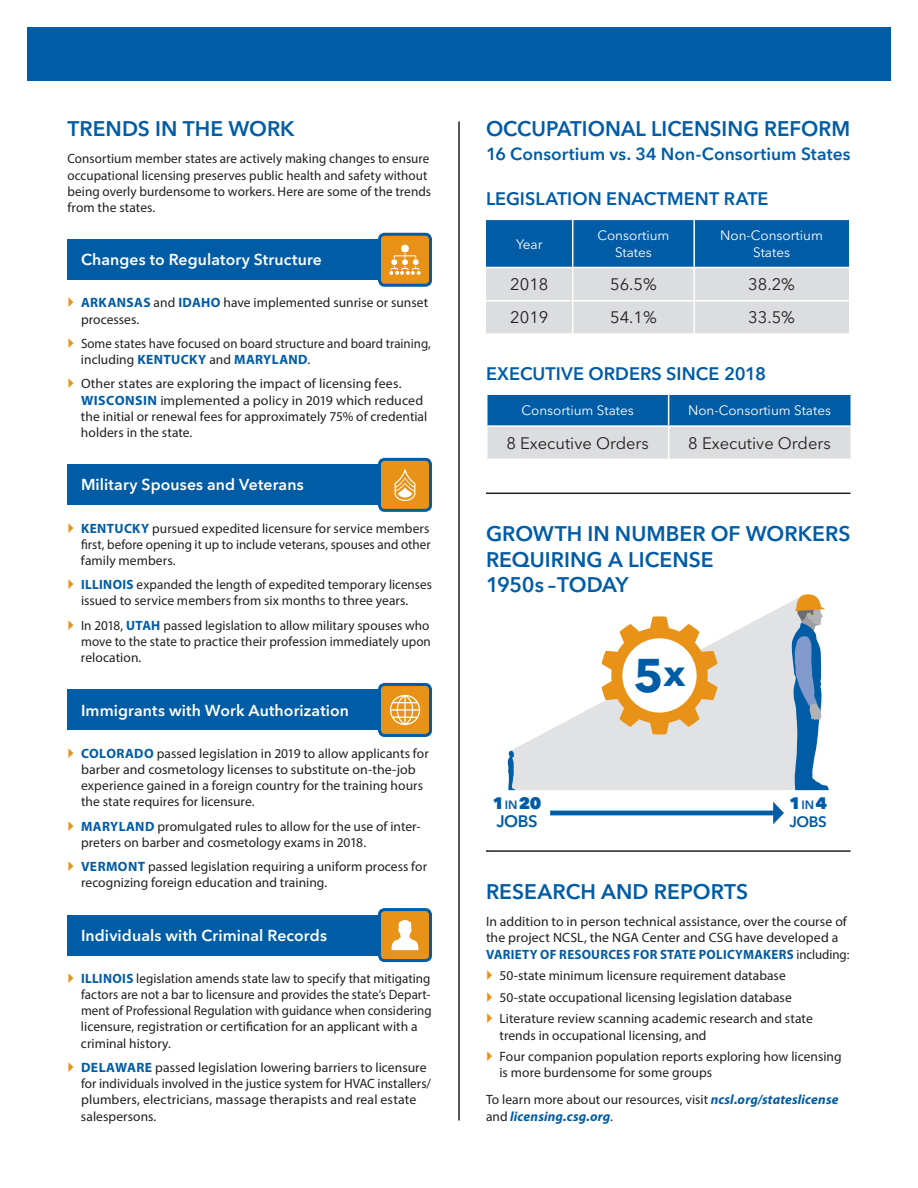
<style>
.page{position:relative;width:918px;height:1188px;background:#fff}
.page>*{position:absolute;margin:0;border:0;box-sizing:border-box;transform-origin:0 0}
.t1{font:700 46.8px "Avenir Next LT Pro";color:#015ca6}
.t2{font:600 21px/25.2px "Avenir Next LT Pro";color:#015ca6}
.t3{font:600 18px "Avenir Next LT Pro";letter-spacing:.005em;color:#015ca6}
.t4{font:600 17.4px "Avenir Next LT Pro";letter-spacing:.005em;color:#015ca6}
.t5{font:16.5px "Avenir Next LT Pro";color:#231f20}
.t6{font:600 16.5px/18px "Avenir Next LT Pro";color:#015ca6}
.t7{font:800 16.5px "Avenir Next LT Pro";color:#015ca6}
.t8{font:600 15.75px "Avenir Next LT Pro";letter-spacing:.01em;color:#fff}
.t9{font:600 15px "Avenir Next LT Pro";color:#015ca6}
.t10{font:13.5px/16.2px "Myriad Pro";letter-spacing:.005em;color:#231f20}
.t11{font:13.5px/16.2px "Myriad Pro";letter-spacing:.005em;color:#231f20;scale:.96 1}
.t12{font:13.5px/16.2px "Avenir Next LT Pro";color:#fff;text-align:center}
.t13{font:italic 700 13.5px "Myriad Pro";letter-spacing:.01em;color:#015ca6}
.s1{font-weight:700;color:#015ca6}
.s2{font-size:37.05px}
.s3{font-weight:800}
.s4{font-size:12px}
.s5{font-weight:600;font-size:12px}
.s6{font-weight:700;font-style:italic;color:#015ca6}
.s7{font-weight:400;font-style:normal;color:#231f20}
</style>
<div class="page">
<svg style="left:510px;top:602px;width:281px;height:188px;fill:#e1e2e4"></svg>
<svg style="left:486px;top:220px;width:363px;height:113px;background:#7fa6c7"></svg>
<hr style="left:486px;top:300px;width:87px;height:2px;background:#fff">
<hr style="left:573px;top:300px;width:121px;height:2px;background:#fff">
<hr style="left:694px;top:300px;width:155px;height:2px;background:#fff">
<hr style="left:486px;top:267px;width:87px;height:1px;background:#fff">
<hr style="left:573px;top:267px;width:121px;height:1px;background:#fff">
<hr style="left:694px;top:267px;width:155px;height:1px;background:#fff">
<hr style="left:572px;top:220px;width:1px;height:47px;background:#fff">
<hr style="left:693px;top:220px;width:2px;height:47px;background:#fff">
<hr style="left:572px;top:268px;width:1px;height:32px;background:#fff">
<hr style="left:693px;top:268px;width:2px;height:32px;background:#fff">
<hr style="left:572px;top:302px;width:1px;height:31px;background:#fff">
<hr style="left:693px;top:302px;width:2px;height:31px;background:#fff">
<svg style="left:488px;top:395px;width:362px;height:64px;background:#729ec3"></svg>
<hr style="left:486px;top:425px;width:183px;height:2px;background:#fff">
<hr style="left:669px;top:425px;width:181px;height:2px;background:#fff">
<hr style="left:668px;top:395px;width:1px;height:30px;background:#fff">
<hr style="left:668px;top:427px;width:1px;height:32px;background:#fff">
<div style="left:68px;top:690px;width:364px;height:40px;background:#015ca6"></div>
<div style="left:68px;top:915px;width:364px;height:40px;background:#015ca6"></div>
<div style="left:68px;top:465px;width:364px;height:40px;background:#015ca6"></div>
<div style="left:68px;top:239px;width:364px;height:41px;background:#015ca6"></div>
<div style="left:27px;top:27px;width:864px;height:54px;background:#015ca6"></div>
<hr style="left:458px;top:122px;width:2px;height:998px;background:#231f20">
<div style="left:379px;top:234px;width:51px;height:51px;background:#e89218;border-radius:5px"></div>
<div style="left:378px;top:233px;width:54px;height:54px;border:3px solid #015ca6;border-radius:5px"></div>
<div style="left:379px;top:459px;width:51px;height:51px;background:#e89218;border-radius:5px"></div>
<div style="left:378px;top:458px;width:54px;height:54px;border:3px solid #015ca6;border-radius:5px"></div>
<div style="left:379px;top:684px;width:51px;height:51px;background:#e89218;border-radius:5px"></div>
<div style="left:378px;top:683px;width:54px;height:54px;border:3px solid #015ca6;border-radius:5px"></div>
<div style="left:379px;top:910px;width:51px;height:51px;background:#e89218;border-radius:5px"></div>
<div style="left:378px;top:908px;width:54px;height:54px;border:3px solid #015ca6;border-radius:5px"></div>
<hr style="left:486px;top:493px;width:364px;height:1px;background:#231f20">
<hr style="left:486px;top:850px;width:364px;height:2px;background:#231f20">
<svg style="left:395px;top:469px;width:20px;height:32px"></svg>
<svg style="left:398px;top:488px;width:14px;height:10px"></svg>
<div style="left:401px;top:245px;width:8px;height:7px;background:#fff;border-radius:50%"></div>
<svg style="left:389px;top:253px;width:32px;height:22px"></svg>
<svg style="left:390px;top:695px;width:30px;height:30px"></svg>
<svg style="left:391px;top:920px;width:28px;height:30px"></svg>
<svg style="left:791px;top:594px;width:38px;height:196px"></svg>
<svg style="left:508px;top:751px;width:7px;height:39px"></svg>
<svg style="left:550px;top:802px;width:234px;height:22px"></svg>
<svg style="left:602px;top:616px;width:115px;height:119px"></svg>
<div style="left:622px;top:638px;width:75px;height:75px;background:#fff;border-radius:50%"></div>
<h2 class="t2" style="left:68px;top:116px;width:229px">TRENDS IN THE WORK</h2>
<p class="t10" style="left:68px;top:151px;width:365px">Consortium member states are actively making changes to ensure occupational licensing preserves public health and safety without being overly burdensome to workers. Here are some of the trends from the states.</p>
<p class="t8" style="left:81px;top:250px;width:242px">Changes to Regulatory Structure</p>
<p class="t10" style="left:81px;top:295px;width:349px"><span class="s1">ARKANSAS</span> and <span class="s1">IDAHO</span> have implemented sunrise or sunset processes.</p>
<p class="t11" style="left:81px;top:335px;width:366px">Some states have focused on board structure and board training, including <span class="s1">KENTUCKY</span> and <span class="s1">MARYLAND</span>.</p>
<p class="t10" style="left:81px;top:376px;width:348px">Other states are exploring the impact of licensing fees.<br><span class="s1">WISCONSIN</span> implemented a policy in 2019 which reduced the initial or renewal fees for approximately 75% of credential holders in the state.</p>
<p class="t8" style="left:81px;top:475px;width:224px">Military Spouses and Veterans</p>
<p class="t10" style="left:81px;top:520px;width:351px;text-align:justify"><span class="s1">KENTUCKY</span> pursued expedited licensure for service members first, before opening it up to include veterans, spouses and other family members.</p>
<p class="t10" style="left:81px;top:576px;width:352px"><span class="s1">ILLINOIS</span> expanded the length of expedited temporary licenses issued to service members from six months to three years.</p>
<p class="t10" style="left:81px;top:617px;width:351px;text-align:justify">In 2018, <span class="s1">UTAH</span> passed legislation to allow military spouses who move to the state to practice their profession immediately upon relocation.</p>
<p class="t8" style="left:81px;top:700px;width:270px">Immigrants with Work Authorization</p>
<p class="t10" style="left:81px;top:745px;width:349px"><span class="s1">COLORADO</span> passed legislation in 2019 to allow applicants for barber and cosmetology licenses to substitute on-the-job experience gained in a foreign country for the training hours the state requires for licensure.</p>
<p class="t10" style="left:81px;top:818px;width:341px"><span class="s1">MARYLAND</span> promulgated rules to allow for the use of inter&shy;preters on barber and cosmetology exams in 2018.</p>
<p class="t10" style="left:81px;top:858px;width:348px"><span class="s1">VERMONT</span> passed legislation requiring a uniform process for recognizing foreign education and training.</p>
<p class="t8" style="left:81px;top:926px;width:248px">Individuals with Criminal Records</p>
<p class="t10" style="left:81px;top:970px;width:352px"><span class="s1">ILLINOIS</span> legislation amends state law to specify that mitigating factors are not a bar to licensure and provides the state’s Depart&shy;ment of Professional Regulation with guidance when considering licensure, registration or certification for an applicant with a criminal history.</p>
<p class="t10" style="left:81px;top:1059px;width:352px"><span class="s1">DELAWARE</span> passed legislation lowering barriers to licensure for individuals involved in the justice system for HVAC installers/ plumbers, electricians, massage therapists and real estate salespersons.</p>
<h2 class="t2" style="left:486px;top:116px;width:366px">OCCUPATIONAL LICENSING REFORM</h2>
<p class="t4" style="left:486px;top:143px;width:366px">16 Consortium vs. 34 Non-Consortium States</p>
<h3 class="t3" style="left:486px;top:188px;width:284px">LEGISLATION ENACTMENT RATE</h3>
<p class="t12" style="left:516px;top:236px;width:28px">Year</p>
<p class="t12" style="left:597px;top:228px;width:74px">Consortium<br>States</p>
<p class="t12" style="left:720px;top:228px;width:104px">Non-Consortium<br>States</p>
<p class="t5" style="left:510px;top:274px;width:40px">2018</p>
<p class="t5" style="left:610px;top:274px;width:48px">56.5%</p>
<p class="t5" style="left:748px;top:274px;width:48px">38.2%</p>
<p class="t5" style="left:510px;top:308px;width:40px">2019</p>
<p class="t5" style="left:610px;top:308px;width:48px">54.1%</p>
<p class="t5" style="left:748px;top:308px;width:48px">33.5%</p>
<h3 class="t3" style="left:486px;top:363px;width:282px">EXECUTIVE ORDERS SINCE 2018</h3>
<p class="t12" style="left:522px;top:403px;width:114px">Consortium States</p>
<p class="t12" style="left:688px;top:403px;width:144px">Non-Consortium States</p>
<p class="t5" style="left:506px;top:433px;width:144px">8 Executive Orders</p>
<p class="t5" style="left:688px;top:433px;width:144px">8 Executive Orders</p>
<h2 class="t2" style="left:486px;top:521px;width:366px">GROWTH IN NUMBER OF WORKERS<br>REQUIRING A LICENSE<br>1950s –TODAY</h2>
<h1 class="t1" style="left:634px;top:647px;width:53px">5<span class="s2">x</span></h1>
<p class="t6" style="left:493px;top:794px;width:50px"><span class="s3">1</span> <span class="s4">IN</span> <span class="s3">20<br></span>JOBS</p>
<p class="t7" style="left:789px;top:793px;width:39px">1 <span class="s5">IN</span> 4</p>
<p class="t9" style="left:789px;top:813px;width:39px">JOBS</p>
<h2 class="t2" style="left:486px;top:879px;width:264px">RESEARCH AND REPORTS</h2>
<p class="t10" style="left:486px;top:913px;width:365px">In addition to in person technical assistance, over the course of the project NCSL, the NGA Center and CSG have developed a<br><span class="s1">VARIETY OF RESOURCES FOR STATE POLICYMAKERS</span> including:</p>
<p class="t10" style="left:500px;top:965px;width:315px;line-height:21.6px">50-state minimum licensure requirement database<br>50-state occupational licensing legislation database<br>Literature review scanning academic research and state</p>
<p class="t10" style="left:500px;top:1024px;width:344px;line-height:21.6px">trends in occupational licensing, and<br>Four companion population reports exploring how licensing</p>
<p class="t10" style="left:486px;top:1059px;width:354px;line-height:27px;text-indent:14px">is more burdensome for some groups<br>To learn more about our resources, visit <span class="s6">ncsl.org/stateslicense</span></p>
<p class="t13" style="left:486px;top:1107px;width:129px"><span class="s7">and</span> licensing.csg.org<span class="s7">.</span></p>
</div>
